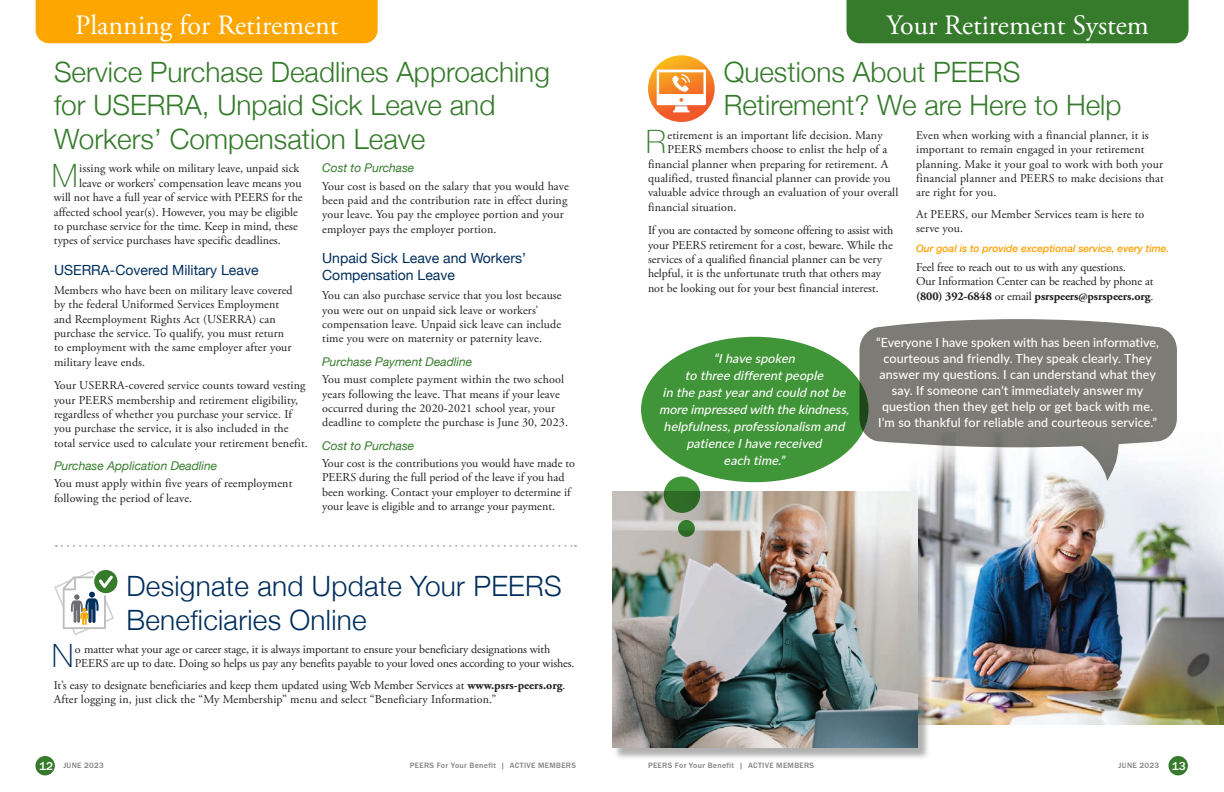
<style>
.page{position:relative;width:1224px;height:792px;background:#fff}
.page>*{position:absolute;margin:0;border:0;box-sizing:border-box;transform-origin:0 0}
.Body_PP{font:100 32.2px "Helvetica Neue";color:#357b2b}
.Body_PP-2{font:100 32.2px "Helvetica Neue";color:#002e5d}
.Header1{font:300 28px/33.6px "Helvetica Neue";color:#357b2b}
.Header1-2{font:300 28px/33.6px "Helvetica Neue";letter-spacing:.01em;color:#002e5d}
.t1{font:28px "Adobe Garamond Pro";color:#fff}
.Subheader_2{font:14px/17px "Helvetica Neue";color:#002e5d}
.Body_PP-3{font:500 12.5px/16px "Lato";letter-spacing:.01em;color:#fff;text-align:center}
.Body_PP-4{font:italic 500 12.5px/17px "Lato";color:#fff;text-align:center}
.Body_PP-5{font:12px/14.4px "Adobe Garamond Pro";letter-spacing:.01em;color:#231f20}
.Body_PP-6{font:12px/14.4px "Adobe Garamond Pro";letter-spacing:-.01em;color:#231f20}
.subhead_2{font:italic 12px "Helvetica Neue";color:#357b2b}
.subhead_2-2{font:italic 500 10.2px "Helvetica Neue";color:#ffa000}
.t2{font:500 8px "Franklin Gothic URW";letter-spacing:.04em;color:#808083}
.s1{font-weight:700}
.s2{font-size:12px;color:#fff}
</style>
<div class="page">
<div style="left:35px;top:756px;width:20px;height:19px;background:#357b2b;border-radius:50%"></div>
<div style="left:1168px;top:756px;width:20px;height:19px;background:#357b2b;border-radius:50%"></div>
<img style="left:889px;top:475px;width:335px;height:250px">
<div style="left:36px;top:0;width:342px;height:43px;background:#fea600"></div>
<svg style="left:56px;top:545px;width:520px;height:2px"></svg>
<div style="left:847px;top:0;width:342px;height:43px;background:#357b2b"></div>
<svg style="left:92px;top:568px;width:27px;height:27px"></svg>
<div style="left:94px;top:570px;width:23px;height:23px;background:#357b2b;border-radius:50%"></div>
<svg style="left:54px;top:570px;width:60px;height:65px"></svg>
<svg style="left:648px;top:55px;width:67px;height:67px"></svg>
<svg style="left:657px;top:70px;width:49px;height:42px"></svg>
<svg style="left:860px;top:319px;width:317px;height:162px;fill:#7c7b75"></svg>
<div style="left:614px;top:493px;width:317px;height:267px;background:#231f20;opacity:.35"></div>
<img style="left:612px;top:492px;width:306px;height:256px">
<div style="left:641px;top:337px;width:228px;height:145px;background:#3f9537;border-radius:50%"></div>
<svg style="left:664px;top:476px;width:36px;height:37px"></svg>
<svg style="left:678px;top:520px;width:17px;height:17px"></svg>
<p class="t1" style="left:75px;top:8px;width:265px">Planning for Retirement</p>
<p class="t1" style="left:887px;top:8px;width:264px">Your Retirement System</p>
<p class="Header1" style="left:54px;top:53px;width:497px">Service Purchase Deadlines Approaching for USERRA, Unpaid Sick Leave and<br>Workers’ Compensation Leave</p>
<p class="Body_PP" style="left:52px;top:151px;width:28px">M</p>
<p class="Body_PP-5" style="left:79px;top:162px;width:221px">issing work while on military leave, unpaid sick</p>
<p class="subhead_2" style="left:322px;top:159px;width:94px">Cost to Purchase</p>
<p class="Body_PP-5" style="left:322px;top:179px;width:248px">Your cost is based on the salary that you would have been paid and the contribution rate in effect during your leave. You pay the employee portion and your employer pays the employer portion.</p>
<p class="Subheader_2" style="left:322px;top:251px;width:205px">Unpaid Sick Leave and Workers’<br>Compensation Leave</p>
<p class="Body_PP-5" style="left:322px;top:289px;width:241px">You can also purchase service that you lost because you were out on unpaid sick leave or workers’ compensation leave. Unpaid sick leave can include time you were on maternity or paternity leave.</p>
<p class="subhead_2" style="left:322px;top:353px;width:152px">Purchase Payment Deadline</p>
<p class="Body_PP-5" style="left:322px;top:373px;width:247px">You must complete payment within the two school years following the leave. That means if your leave occurred during the 2020-2021 school year, your deadline to complete the purchase is June 30, 2023.</p>
<p class="subhead_2" style="left:322px;top:437px;width:94px">Cost to Purchase</p>
<p class="Body_PP-5" style="left:322px;top:456px;width:254px">Your cost is the contributions you would have made to PEERS during the full period of the leave if you had been working. Contact your employer to determine if your leave is eligible and to arrange your payment.</p>
<p class="Body_PP-5" style="left:79px;top:176px;width:224px">leave or workers’ compensation leave means you</p>
<p class="Body_PP-5" style="left:54px;top:191px;width:250px">will not have a full year of service with PEERS for the</p>
<p class="Body_PP-5" style="left:54px;top:205px;width:245px">affected school year(s). However, you may be eligible</p>
<p class="Body_PP-5" style="left:54px;top:219px;width:245px">to purchase service for the time. Keep in mind, these</p>
<p class="Body_PP-5" style="left:54px;top:234px;width:228px">types of service purchases have specific deadlines.</p>
<p class="Subheader_2" style="left:54px;top:262px;width:206px">USERRA-Covered Military Leave</p>
<p class="Body_PP-5" style="left:54px;top:283px;width:240px">Members who have been on military leave covered by the federal Uniformed Services Employment and Reemployment Rights Act (USERRA) can purchase the service. To qualify, you must return to employment with the same employer after your military leave ends.</p>
<p class="Body_PP-5" style="left:54px;top:379px;width:255px">Your USERRA-covered service counts toward vesting your PEERS membership and retirement eligibility, regardless of whether you purchase your service. If you purchase the service, it is also included in the total service used to calculate your retirement benefit.</p>
<p class="subhead_2" style="left:54px;top:457px;width:165px">Purchase Application Deadline</p>
<p class="Body_PP-5" style="left:54px;top:477px;width:240px">You must apply within five years of reemployment following the period of leave.</p>
<p class="Header1-2" style="left:126px;top:567px;width:437px">Designate and Update Your PEERS<br>Beneficiaries Online</p>
<p class="Body_PP-2" style="left:52px;top:632px;width:23px">N</p>
<p class="Body_PP-6" style="left:75px;top:642px;width:501px">o matter what your age or career stage, it is always important to ensure your beneficiary designations with<br>PEERS are up to date. Doing so helps us pay any benefits payable to your loved ones according to your wishes.</p>
<p class="Body_PP-5" style="left:54px;top:678px;width:513px">It’s easy to designate beneficiaries and keep them updated using Web Member Services at <span class="s1">www.psrs-peers.org</span>.<br>After logging in, just click the “My Membership” menu and select “Beneficiary Information.”</p>
<p class="Header1" style="left:724px;top:53px;width:399px">Questions About PEERS<br>Retirement? We are Here to Help</p>
<p class="Body_PP" style="left:646px;top:117px;width:22px">R</p>
<p class="Body_PP-5" style="left:668px;top:128px;width:217px">etirement is an important life decision. Many</p>
<p class="Body_PP-5" style="left:916px;top:128px;width:249px">Even when working with a financial planner, it is important to remain engaged in your retirement planning. Make it your goal to work with both your financial planner and PEERS to make decisions that are right for you.</p>
<p class="Body_PP-5" style="left:916px;top:207px;width:230px">At PEERS, our Member Services team is here to serve you.</p>
<p class="subhead_2-2" style="left:916px;top:240px;width:255px">Our goal is to provide exceptional service, every time.</p>
<p class="Body_PP-6" style="left:916px;top:260px;width:239px">Feel free to reach out to us with any questions.<br>Our Information Center can be reached by phone at <span class="s1">(800) 392-6848</span> or email <span class="s1">psrspeers@psrspeers.org</span>.</p>
<p class="Body_PP-3" style="left:876px;top:334px;width:284px">“Everyone I have spoken with has been informative, courteous and friendly. They speak clearly. They answer my questions. I can understand what they say. If someone can’t immediately answer my question then they get help or get back with me.<br>I’m so thankful for reliable and courteous service.”</p>
<p class="Body_PP-5" style="left:668px;top:143px;width:221px">PEERS members choose to enlist the help of a</p>
<p class="Body_PP-5" style="left:648px;top:157px;width:242px">financial planner when preparing for retirement. A</p>
<p class="Body_PP-5" style="left:648px;top:171px;width:244px">qualified, trusted financial planner can provide you</p>
<p class="Body_PP-5" style="left:648px;top:186px;width:252px">valuable advice through an evaluation of your overall</p>
<p class="Body_PP-5" style="left:648px;top:200px;width:90px">financial situation.</p>
<p class="Body_PP-5" style="left:648px;top:224px;width:247px">If you are contacted by someone offering to assist with your PEERS retirement for a cost, beware. While the services of a qualified financial planner can be very helpful, it is the unfortunate truth that others may not be looking out for your best financial interest.</p>
<p class="Body_PP-4" style="left:659px;top:349px;width:195px">“Ihave spoken<br>to three differentpeople<br>in the pastyearand could notbe moreimpressed with thekindness, helpfulness,professionalism and patience Ihave received<br>each time.”</p>
<p class="t2" style="left:39px;top:760px;width:66px"><span class="s2">12</span> JUNE 2023</p>
<p class="t2" style="left:410px;top:760px;width:168px">PEERS For Your Benefit | ACTIVE MEMBERS</p>
<p class="t2" style="left:648px;top:760px;width:168px">PEERS For Your Benefit | ACTIVE MEMBERS</p>
<p class="t2" style="left:1119px;top:760px;width:69px">JUNE 2023 <span class="s2">13</span></p>
</div>
